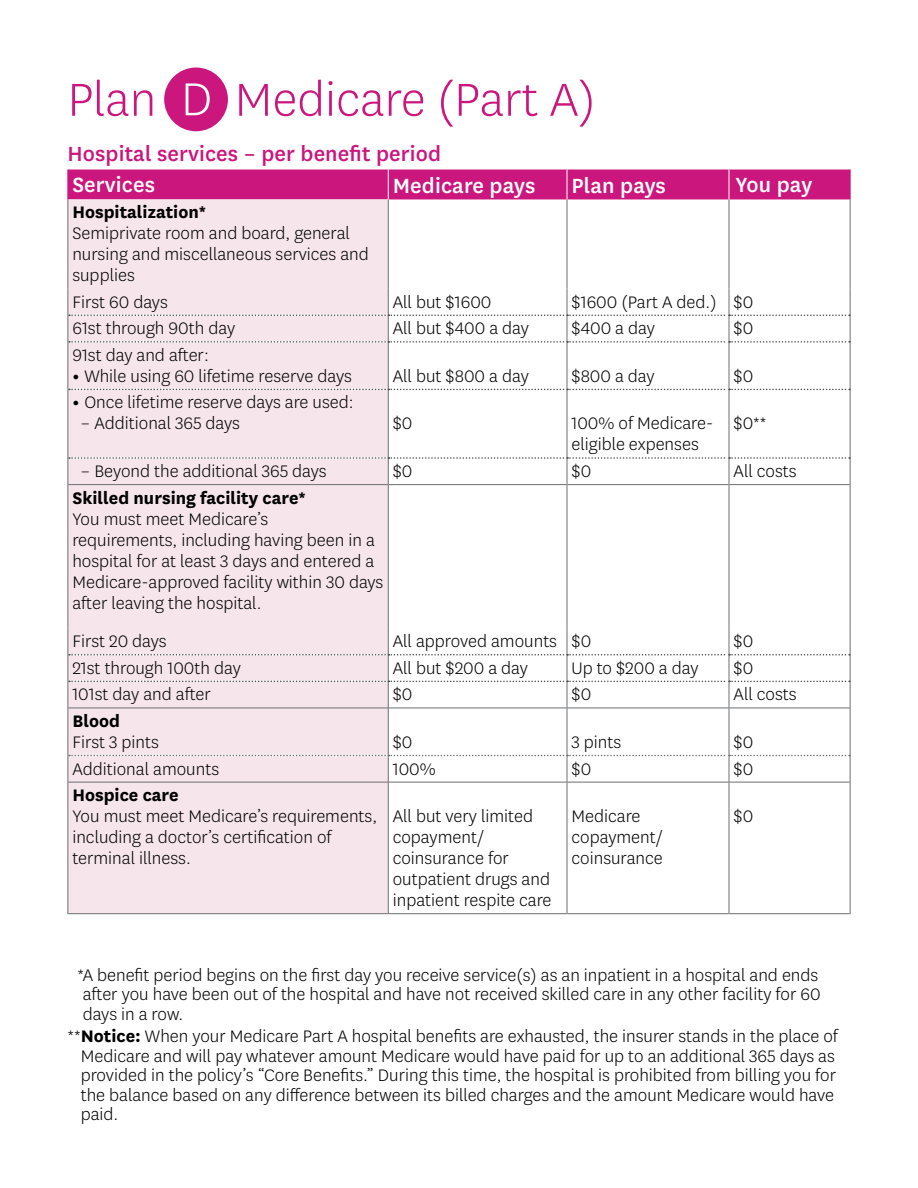
<style>
.page{position:relative;width:918px;height:1188px;background:#fff}
.page>*{position:absolute;margin:0;border:0;box-sizing:border-box;transform-origin:0 0}
.t1{font:300 54px "Centene Sans";color:#cb177d}
.t2{font:500 24px "Centene Sans";letter-spacing:.005em;color:#fff}
.t3{font:500 24px "Centene Sans";letter-spacing:.005em;color:#cb177d}
.t4{font:300 19.5px/21px "Centene Sans";color:#000}
.t5{font:700 19.5px "Centene Sans";color:#000}
.s1{color:#fff}
.s2{font-weight:700}
</style>
<div class="page">
<div style="left:69px;top:199px;width:319px;height:714px;background:#f6e6ec"></div>
<hr style="left:567px;top:199px;width:1px;height:90px;background:#6d6e71">
<hr style="left:729px;top:199px;width:1px;height:90px;background:#6d6e71">
<hr style="left:567px;top:343px;width:1px;height:46px;background:#6d6e71">
<hr style="left:729px;top:343px;width:1px;height:46px;background:#6d6e71">
<hr style="left:567px;top:390px;width:1px;height:67px;background:#6d6e71">
<hr style="left:729px;top:390px;width:1px;height:67px;background:#6d6e71">
<hr style="left:567px;top:485px;width:1px;height:143px;background:#6d6e71">
<hr style="left:729px;top:485px;width:1px;height:143px;background:#6d6e71">
<hr style="left:567px;top:708px;width:1px;height:47px;background:#6d6e71">
<hr style="left:729px;top:708px;width:1px;height:47px;background:#6d6e71">
<hr style="left:567px;top:782px;width:1px;height:132px;background:#6d6e71">
<hr style="left:729px;top:782px;width:1px;height:132px;background:#6d6e71">
<hr style="left:68px;top:199px;width:1px;height:90px;background:#6d6e71">
<hr style="left:68px;top:342px;width:1px;height:47px;background:#6d6e71">
<hr style="left:68px;top:389px;width:1px;height:69px;background:#6d6e71">
<hr style="left:68px;top:485px;width:1px;height:143px;background:#6d6e71">
<hr style="left:68px;top:708px;width:320px;height:1px;background:#6d6e71">
<hr style="left:68px;top:708px;width:1px;height:48px;background:#6d6e71">
<hr style="left:68px;top:782px;width:320px;height:1px;background:#6d6e71">
<hr style="left:68px;top:782px;width:1px;height:132px;background:#6d6e71">
<hr style="left:68px;top:913px;width:320px;height:1px;background:#6d6e71">
<hr style="left:388px;top:199px;width:1px;height:90px;background:#6d6e71">
<hr style="left:850px;top:199px;width:1px;height:90px;background:#6d6e71">
<hr style="left:388px;top:343px;width:1px;height:46px;background:#6d6e71">
<hr style="left:850px;top:342px;width:1px;height:47px;background:#6d6e71">
<hr style="left:388px;top:390px;width:1px;height:67px;background:#6d6e71">
<hr style="left:850px;top:389px;width:1px;height:69px;background:#6d6e71">
<hr style="left:388px;top:485px;width:1px;height:143px;background:#6d6e71">
<hr style="left:850px;top:485px;width:1px;height:143px;background:#6d6e71">
<hr style="left:389px;top:708px;width:178px;height:1px;background:#6d6e71">
<hr style="left:388px;top:708px;width:1px;height:47px;background:#6d6e71">
<hr style="left:567px;top:708px;width:162px;height:1px;background:#6d6e71">
<hr style="left:729px;top:708px;width:121px;height:1px;background:#6d6e71">
<hr style="left:850px;top:708px;width:1px;height:48px;background:#6d6e71">
<hr style="left:389px;top:782px;width:178px;height:1px;background:#6d6e71">
<hr style="left:388px;top:782px;width:1px;height:132px;background:#6d6e71">
<hr style="left:567px;top:782px;width:162px;height:1px;background:#6d6e71">
<hr style="left:729px;top:782px;width:121px;height:1px;background:#6d6e71">
<hr style="left:850px;top:782px;width:1px;height:132px;background:#6d6e71">
<hr style="left:389px;top:913px;width:178px;height:1px;background:#6d6e71">
<hr style="left:567px;top:913px;width:162px;height:1px;background:#6d6e71">
<hr style="left:729px;top:913px;width:121px;height:1px;background:#6d6e71">
<svg style="left:68px;top:289px;width:783px;height:54px"></svg>
<svg style="left:69px;top:389px;width:781px;height:1px"></svg>
<svg style="left:68px;top:457px;width:783px;height:28px"></svg>
<svg style="left:68px;top:628px;width:783px;height:80px"></svg>
<svg style="left:68px;top:755px;width:783px;height:27px"></svg>
<div style="left:68px;top:170px;width:783px;height:29px;background:#cb177d"></div>
<div style="left:164px;top:67px;width:64px;height:64px;background:#cb177d;border-radius:50%"></div>
<h1 class="t1" style="left:68px;top:66px;width:90px">Plan</h1>
<h1 class="t1" style="left:181px;top:66px;width:416px"><span class="s1">D</span> Medicare (Part A)</h1>
<p class="t3" style="left:68px;top:137px;width:375px">Hospital services – per benefit period</p>
<p class="t2" style="left:72px;top:168px;width:84px">Services</p>
<p class="t2" style="left:393px;top:169px;width:144px">Medicare pays</p>
<p class="t2" style="left:572px;top:169px;width:96px">Plan pays</p>
<p class="t2" style="left:735px;top:168px;width:78px">You pay</p>
<p class="t5" style="left:72px;top:198px;width:136px">Hospitalization*</p>
<p class="t4" style="left:72px;top:222px;width:298px">Semiprivate room and board, general nursing and miscellaneous services and supplies</p>
<p class="t4" style="left:72px;top:291px;width:97px">First 60 days</p>
<p class="t4" style="left:393px;top:291px;width:100px">All but $1600</p>
<p class="t4" style="left:571px;top:291px;width:183px">$1600 (Part A ded.) $0</p>
<p class="t4" style="left:72px;top:317px;width:164px">61st through 90th day</p>
<p class="t4" style="left:393px;top:317px;width:138px">All but $400 a day</p>
<p class="t4" style="left:571px;top:317px;width:85px">$400 a day</p>
<p class="t4" style="left:734px;top:317px;width:21px">$0</p>
<p class="t4" style="left:72px;top:344px;width:138px">91st day and after:</p>
<p class="t4" style="left:72px;top:365px;width:281px"><span class="s2">•</span> While using 60 lifetime reserve days</p>
<p class="t4" style="left:393px;top:365px;width:138px">All but $800 a day</p>
<p class="t4" style="left:571px;top:365px;width:85px">$800 a day</p>
<p class="t4" style="left:734px;top:365px;width:21px">$0</p>
<p class="t4" style="left:72px;top:391px;width:283px"><span class="s2">•</span> Once lifetime reserve days are used:</p>
<p class="t4" style="left:80px;top:412px;width:161px">– Additional 365 days</p>
<p class="t4" style="left:393px;top:412px;width:21px">$0</p>
<p class="t4" style="left:571px;top:412px;width:143px">100% of Medicare&shy;eligible expenses</p>
<p class="t4" style="left:734px;top:412px;width:34px">$0**</p>
<p class="t4" style="left:80px;top:460px;width:248px">– Beyond the additional 365 days</p>
<p class="t4" style="left:393px;top:460px;width:21px">$0</p>
<p class="t4" style="left:571px;top:460px;width:21px">$0</p>
<p class="t4" style="left:734px;top:460px;width:65px">All costs</p>
<p class="t5" style="left:72px;top:484px;width:235px">Skilled nursing facility care*</p>
<p class="t4" style="left:72px;top:508px;width:313px">You must meet Medicare’s<br>requirements, including having been in a hospital for at least 3 days and entered a Medicare-approved facility within 30 days after leaving the hospital.</p>
<p class="t4" style="left:72px;top:630px;width:96px">First 20 days</p>
<p class="t4" style="left:393px;top:630px;width:200px">All approved amounts $0</p>
<p class="t4" style="left:734px;top:630px;width:21px">$0</p>
<p class="t4" style="left:72px;top:657px;width:170px">21st through 100th day</p>
<p class="t4" style="left:393px;top:657px;width:137px">All but $200 a day</p>
<p class="t4" style="left:571px;top:657px;width:129px">Up to $200 a day</p>
<p class="t4" style="left:734px;top:657px;width:21px">$0</p>
<p class="t4" style="left:72px;top:683px;width:140px">101st day and after</p>
<p class="t4" style="left:393px;top:683px;width:21px">$0</p>
<p class="t4" style="left:571px;top:683px;width:21px">$0</p>
<p class="t4" style="left:734px;top:683px;width:65px">All costs</p>
<p class="t5" style="left:72px;top:707px;width:49px">Blood</p>
<p class="t4" style="left:72px;top:731px;width:88px">First 3 pints</p>
<p class="t4" style="left:393px;top:731px;width:21px">$0</p>
<p class="t4" style="left:571px;top:731px;width:51px">3 pints</p>
<p class="t4" style="left:734px;top:731px;width:21px">$0</p>
<p class="t4" style="left:72px;top:758px;width:148px">Additional amounts</p>
<p class="t4" style="left:393px;top:758px;width:44px">100%</p>
<p class="t4" style="left:571px;top:758px;width:21px">$0</p>
<p class="t4" style="left:734px;top:758px;width:21px">$0</p>
<p class="t5" style="left:72px;top:781px;width:108px">Hospice care</p>
<p class="t4" style="left:72px;top:805px;width:306px">You must meet Medicare’s requirements, including a doctor’s certification of terminal illness.</p>
<p class="t4" style="left:393px;top:805px;width:160px">All but very limited copayment/ coinsurance for outpatient drugs and inpatient respite care</p>
<p class="t4" style="left:571px;top:805px;width:93px">Medicare copayment/ coinsurance</p>
<p class="t4" style="left:734px;top:805px;width:21px">$0</p>
<p class="t4" style="left:78px;top:965px;width:745px;line-height:19.5px;text-align:justify">*A benefit period begins on the first day you receive service(s) as an inpatient in a hospital and ends after you have been out of the hospital and have not received skilled care in any other facility for 60 days in a row.</p>
<p class="t4" style="left:81px;top:1026px;width:759px;line-height:19.5px;text-indent:-13px">**<span class="s2">Notice:</span> When your Medicare Part A hospital benefits are exhausted, the insurer stands in the place of Medicare and will pay whatever amount Medicare would have paid for up to an additional 365 days as provided in the policy’s “Core Benefits.” During this time, the hospital is prohibited from billing you for the balance based on any difference between its billed charges and the amount Medicare would have paid.</p>
</div>
